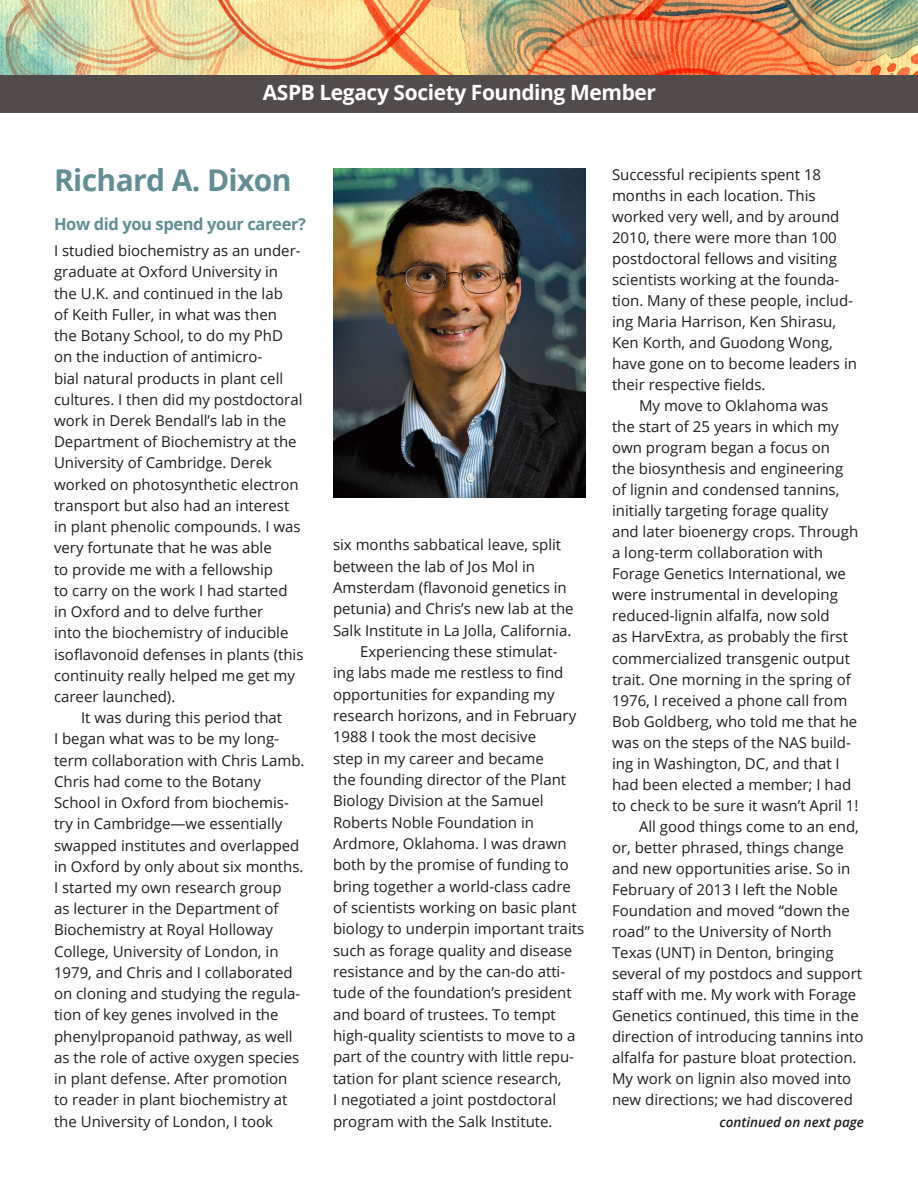
<style>
.page{position:relative;width:918px;height:1188px;background:#fff}
.page>*{position:absolute;margin:0;border:0;box-sizing:border-box;transform-origin:0 0}
.LEGACY_Name{font:700 30px "Open Sans";letter-spacing:-.02em;color:#618d94}
.t1{font:700 21px "Open Sans";letter-spacing:-.02em;color:#fff}
.LEGACY_Body_Text_Sub{font:700 16.5px "Open Sans";letter-spacing:-.025em;color:#618d94}
.LEGACY_Body_Text_Ind{font:15px/21.3px "Open Sans";color:#201d1e}
.LEGACY_page_next{font:italic 600 13.5px "Open Sans";color:#201d1e}
</style>
<div class="page">
<div style="left:0;top:75px;width:918px;height:37px;background:#514b4c"></div>
<img style="left:0;top:0;width:918px;height:75px">
<img style="left:333px;top:168px;width:252px;height:329px">
<h2 class="t1" style="left:263px;top:77px;width:395px">ASPB Legacy Society Founding Member</h2>
<p class="LEGACY_Name" style="left:54px;top:159px;width:239px">Richard A. Dixon</p>
<p class="LEGACY_Body_Text_Sub" style="left:54px;top:213px;width:254px">How did you spend your career?</p>
<p class="LEGACY_Body_Text_Ind" style="left:54px;top:240px;width:251px">I studied biochemistry as an under&shy;graduate at Oxford University in the U.K. and continued in the lab<br>of Keith Fuller, in what was then the Botany School, to do my PhD on the induction of antimicro-<br>bial natural products in plant cell cultures. I then did my postdoctoral work in Derek Bendall’s lab in the<br>Department of Biochemistry at the<br>University of Cambridge. Derek worked on photosynthetic electron transport but also had an interest in plant phenolic compounds. I was very fortunate that he was able<br>to provide me with a fellowship<br>to carry on the work I had started in Oxford and to delve further<br>into the biochemistry of inducible isoflavonoid defenses in plants (this continuity really helped me get my career launched).</p>
<p class="LEGACY_Body_Text_Ind" style="left:54px;top:707px;width:252px;text-indent:27px">It was during this period that<br>I began what was to be my long&shy;term collaboration with Chris Lamb.<br>Chris had come to the Botany<br>School in Oxford from biochemis&shy;try in Cambridge—we essentially swapped institutes and overlapped in Oxford by only about six months.<br>I started my own research group<br>as lecturer in the Department of<br>Biochemistry at Royal Holloway<br>College, University of London, in<br>1979, and Chris and I collaborated on cloning and studying the regula&shy;tion of key genes involved in the phenylpropanoid pathway, as well as the role of active oxygen species in plant defense. After promotion to reader in plant biochemistry at the University of London, I took</p>
<p class="LEGACY_Body_Text_Ind" style="left:333px;top:534px;width:242px">six months sabbatical leave, split between the lab of Jos Mol in Amsterdam (flavonoid genetics in petunia) and Chris’s new lab at the Salk Institute in La Jolla, California.</p>
<p class="LEGACY_Body_Text_Ind" style="left:333px;top:641px;width:253px;text-indent:27px">Experiencing these stimulat-<br>ing labs made me restless to find opportunities for expanding my research horizons, and in February 1988 I took the most decisive<br>step in my career and became<br>the founding director of the Plant Biology Division at the Samuel Roberts Noble Foundation in Ardmore, Oklahoma. I was drawn both by the promise of funding to bring together a world-class cadre of scientists working on basic plant biology to underpin important traits such as forage quality and disease resistance and by the can-do atti&shy;tude of the foundation’s president and board of trustees. To tempt high-quality scientists to move to a part of the country with little repu&shy;tation for plant science research,<br>I negotiated a joint postdoctoral program with the Salk Institute.</p>
<p class="LEGACY_Body_Text_Ind" style="left:612px;top:163px;width:247px">Successful recipients spent 18 months in each location. This worked very well, and by around<br>2010, there were more than 100 postdoctoral fellows and visiting scientists working at the founda&shy;tion. Many of these people, includ&shy;ing Maria Harrison, Ken Shirasu,<br>Ken Korth, and Guodong Wong, have gone on to become leaders in their respective fields.</p>
<p class="LEGACY_Body_Text_Ind" style="left:612px;top:395px;width:248px;text-indent:27px">My move to Oklahoma was<br>the start of 25 years in which my own program began a focus on<br>the biosynthesis and engineering of lignin and condensed tannins, initially targeting forage quality and later bioenergy crops. Through a long-term collaboration with<br>Forage Genetics International, we were instrumental in developing reduced-lignin alfalfa, now sold<br>as HarvExtra, as probably the first commercialized transgenic output trait. One morning in the spring of<br>1976, I received a phone call from<br>Bob Goldberg, who told me that he was on the steps of the NAS build&shy;ing in Washington, DC, and that I had been elected a member; I had to check to be sure it wasn’t April 1!</p>
<p class="LEGACY_Body_Text_Ind" style="left:612px;top:815px;width:253px;text-indent:27px">All good things come to an end, or, better phrased, things change and new opportunities arise. So in February of 2013 I left the Noble Foundation and moved “down the road” to the University of North Texas (UNT) in Denton, bringing several of my postdocs and support staff with me. My work with Forage Genetics continued, this time in the direction of introducing tannins into alfalfa for pasture bloat protection.<br>My work on lignin also moved into new directions; we had discovered</p>
<p class="LEGACY_page_next" style="left:720px;top:1112px;width:146px">continued on next page</p>
</div>
